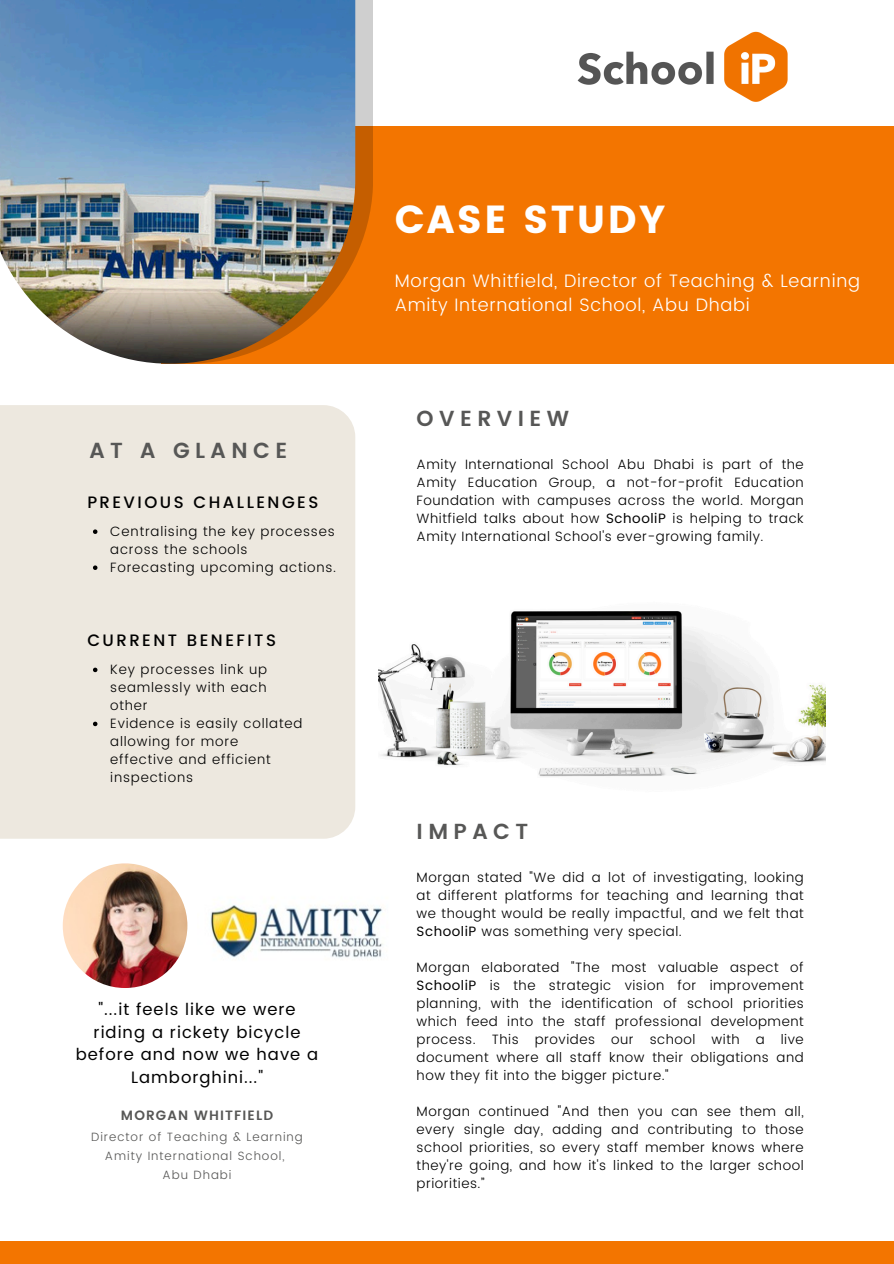
<style>
.page{position:relative;width:894px;height:1264px;background:#fff}
.page>*{position:absolute;margin:0;border:0;box-sizing:border-box;transform-origin:0 0}
.t1{font:39px "Poppins";letter-spacing:.06em;color:#fff}
.t2{font:600 21.75px "Poppins";letter-spacing:.25em;color:#575756}
.t3{font:300 18px/24.8px "Poppins";letter-spacing:.04em;color:#fff}
.t4{font:16.5px/22.5px "Poppins";letter-spacing:.06em;color:#000;text-align:center}
.t5{font:500 16.5px "Poppins";letter-spacing:.15em;color:#000}
.t6{font:300 13.5px/18px "Poppins";letter-spacing:.04em;color:#000;text-align:justify}
.t7{font:300 13.5px/18px "Poppins";letter-spacing:.06em;color:#000}
.t8{font:600 13.5px "Poppins";letter-spacing:.08em;color:#575756}
.t9{font:300 12px "Poppins";letter-spacing:.08em;color:#575756}
.s1{font-weight:400}
</style>
<div class="page">
<div style="left:161px;top:126px;width:732px;height:238px;background:#f37500"></div>
<svg style="left:355px;top:0;width:18px;height:258px;background:#cd9765"></svg>
<img style="left:0;top:0;width:355px;height:364px">
<img style="left:379px;top:611px;width:446px;height:166px">
<img style="left:197px;top:838px;width:186px;height:120px">
<div style="left:0;top:405px;width:355px;height:433px;background:#ede8df"></div>
<div style="left:0;top:1241px;width:893px;height:22px;background:#f37500"></div>
<img style="left:577px;top:32px;width:211px;height:70px">
<img style="left:63px;top:863px;width:124px;height:125px;border-radius:50%">
<svg style="left:93px;top:667px;width:4px;height:5px"></svg>
<svg style="left:93px;top:721px;width:4px;height:5px"></svg>
<svg style="left:93px;top:529px;width:4px;height:5px"></svg>
<svg style="left:93px;top:565px;width:4px;height:5px"></svg>
<p class="t2" style="left:89px;top:437px;width:199px">AT A GLANCE</p>
<p class="t5" style="left:87px;top:492px;width:232px">PREVIOUS CHALLENGES</p>
<p class="t7" style="left:110px;top:522px;width:226px">Centralising the key processes across the schools</p>
<h2 class="t7" style="left:110px;top:558px;width:227px">Forecasting upcoming actions.</h2>
<h6 class="t5" style="left:87px;top:630px;width:190px">CURRENT BENEFITS</h6>
<p class="t6" style="left:110px;top:660px;width:158px">Key processes link up seamlessly with each other</p>
<h2 class="t7" style="left:110px;top:714px;width:193px">Evidence is easily collated allowing for more effective and efficient inspections</h2>
<h3 class="t4" style="left:76px;top:998px;width:244px">"...it feels like we were riding a rickety bicycle before and now we have a<br>Lamborghini..."</h3>
<p class="t8" style="left:121px;top:1107px;width:153px">MORGAN WHITFIELD</p>
<p class="t9" style="left:91px;top:1129px;width:213px">Director of Teaching &amp; Learning</p>
<h3 class="t9" style="left:105px;top:1148px;width:181px">Amity International School,</h3>
<p class="t9" style="left:162px;top:1167px;width:70px">Abu Dhabi</p>
<h6 class="t1" style="left:394px;top:197px;width:272px">CASE STUDY</h6>
<p class="t3" style="left:394px;top:268px;width:466px">Morgan Whitfield, Director of Teaching &amp; Learning<br>Amity International School, Abu Dhabi</p>
<p class="t2" style="left:416px;top:405px;width:154px">OVERVIEW</p>
<p class="t6" style="left:416px;top:455px;width:388px">Amity International School Abu Dhabi is part of the Amity Education Group, a not-for-profit Education Foundation with campuses across the world. Morgan Whitfield talks about how <span class="s1">SchooliP</span> is helping to track Amity International School's ever-growing family.</p>
<h5 class="t2" style="left:416px;top:818px;width:113px">IMPACT</h5>
<h6 class="t6" style="left:416px;top:868px;width:388px">Morgan stated "We did a lot of investigating, looking at different platforms for teaching and learning that we thought would be really impactful, and we felt that <span class="s1">SchooliP</span> was something very special.</h6>
<h6 class="t6" style="left:416px;top:958px;width:388px">Morgan elaborated "The most valuable aspect of <span class="s1">SchooliP</span> is the strategic vision for improvement planning, with the identification of school priorities which feed into the staff professional development process. This provides our school with a live document where all staff know their obligations and how they fit into the bigger picture."</h6>
<p class="t6" style="left:416px;top:1102px;width:388px">Morgan continued "And then you can see them all, every single day, adding and contributing to those school priorities, so every staff member knows where they're going, and how it's linked to the larger school priorities.”</p>
</div>
